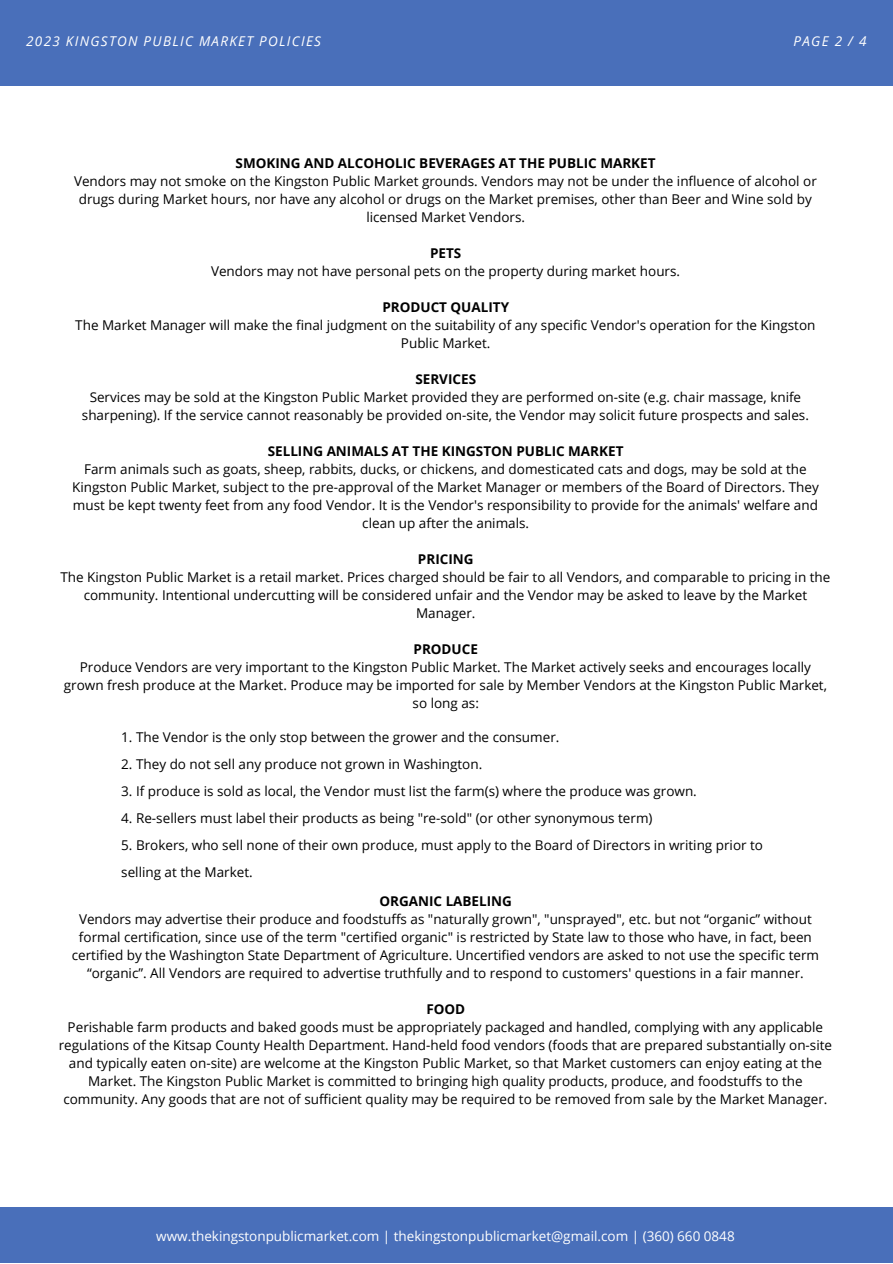
<style>
.page{position:relative;width:893px;height:1264px;background:#fff}
.page>*{position:absolute;margin:0;border:0;box-sizing:border-box;transform-origin:0 0}
.t1{font:13.5px/18px "Open Sans";color:#000;text-align:center}
.t2{font:700 13.5px "Open Sans";color:#000}
.t3{font:13.5px "Open Sans";color:#fff}
.t4{font:italic 13.5px "Open Sans";letter-spacing:.095em;color:#fff}
</style>
<div class="page">
<div style="left:0;top:0;width:892px;height:86px;background:#496fba"></div>
<div style="left:0;top:1206px;width:892px;height:56px;background:#496fba"></div>
<p class="t4" style="left:26px;top:31px;width:296px">2023 KINGSTON PUBLIC MARKET POLICIES</p>
<p class="t4" style="left:793px;top:31px;width:74px">PAGE 2 / 4</p>
<p class="t2" style="left:235px;top:153px;width:421px">SMOKING AND ALCOHOLIC BEVERAGES AT THE PUBLIC MARKET</p>
<p class="t1" style="left:74px;top:172px;width:744px">Vendors may not smoke on the Kingston Public Market grounds. Vendors may not be under the influence of alcohol or drugs during Market hours, nor have any alcohol or drugs on the Market premises, other than Beer and Wine sold by licensed Market Vendors.</p>
<p class="t2" style="left:430px;top:243px;width:33px">PETS</p>
<p class="t1" style="left:211px;top:261px;width:470px">Vendors may not have personal pets on the property during market hours.</p>
<p class="t2" style="left:382px;top:297px;width:128px">PRODUCT QUALITY</p>
<p class="t1" style="left:75px;top:315px;width:741px">The Market Manager will make the final judgment on the suitability of any specific Vendor's operation for the Kingston<br>Public Market.</p>
<p class="t2" style="left:415px;top:369px;width:62px">SERVICES</p>
<p class="t1" style="left:82px;top:387px;width:728px">Services may be sold at the Kingston Public Market provided they are performed on-site (e.g. chair massage, knife sharpening). If the service cannot reasonably be provided on-site, the Vendor may solicit future prospects and sales.</p>
<p class="t2" style="left:268px;top:441px;width:357px">SELLING ANIMALS AT THE KINGSTON PUBLIC MARKET</p>
<p class="t1" style="left:72px;top:459px;width:748px">Farm animals such as goats, sheep, rabbits, ducks, or chickens, and domesticated cats and dogs, may be sold at the Kingston Public Market, subject to the pre-approval of the Market Manager or members of the Board of Directors. They must be kept twenty feet from any food Vendor. It is the Vendor's responsibility to provide for the animals' welfare and clean up after the animals.</p>
<p class="t2" style="left:418px;top:549px;width:57px">PRICING</p>
<p class="t1" style="left:60px;top:567px;width:771px">The Kingston Public Market is a retail market. Prices charged should be fair to all Vendors, and comparable to pricing in the community. Intentional undercutting will be considered unfair and the Vendor may be asked to leave by the Market<br>Manager.</p>
<p class="t2" style="left:413px;top:639px;width:66px">PRODUCE</p>
<p class="t1" style="left:64px;top:657px;width:764px">Produce Vendors are very important to the Kingston Public Market. The Market actively seeks and encourages locally grown fresh produce at the Market. Produce may be imported for sale by Member Vendors at the Kingston Public Market, so long as:</p>
<p class="t1" style="left:121px;top:728px;width:439px">1. The Vendor is the only stop between the grower and the consumer.</p>
<p class="t1" style="left:121px;top:755px;width:362px">2. They do not sell any produce not grown in Washington.</p>
<p class="t1" style="left:121px;top:782px;width:577px">3. If produce is sold as local, the Vendor must list the farm(s) where the produce was grown.</p>
<p class="t1" style="left:121px;top:809px;width:532px">4. Re-sellers must label their products as being "re-sold" (or other synonymous term)</p>
<p class="t1" style="left:121px;top:831px;width:643px;line-height:27px;text-align:left">5. Brokers, who sell none of their own produce, must apply to the Board of Directors in writing prior to selling at the Market.</p>
<p class="t2" style="left:379px;top:891px;width:134px">ORGANIC LABELING</p>
<p class="t1" style="left:72px;top:909px;width:748px">Vendors may advertise their produce and foodstuffs as "naturally grown", "unsprayed", etc. but not “organic” without formal certification, since use of the term "certified organic" is restricted by State law to those who have, in fact, been certified by the Washington State Department of Agriculture. Uncertified vendors are asked to not use the specific term “organic”. All Vendors are required to advertise truthfully and to respond to customers' questions in a fair manner.</p>
<p class="t2" style="left:426px;top:999px;width:40px">FOOD</p>
<p class="t1" style="left:59px;top:1017px;width:774px">Perishable farm products and baked goods must be appropriately packaged and handled, complying with any applicable regulations of the Kitsap County Health Department. Hand-held food vendors (foods that are prepared substantially on-site and typically eaten on-site) are welcome at the Kingston Public Market, so that Market customers can enjoy eating at the Market. The Kingston Public Market is committed to bringing high quality products, produce, and foodstuffs to the community. Any goods that are not of sufficient quality may be required to be removed from sale by the Market Manager.</p>
<p class="t3" style="left:156px;top:1226px;width:580px">www.thekingstonpublicmarket.com | thekingstonpublicmarket@gmail.com | (360) 660 0848</p>
</div>
